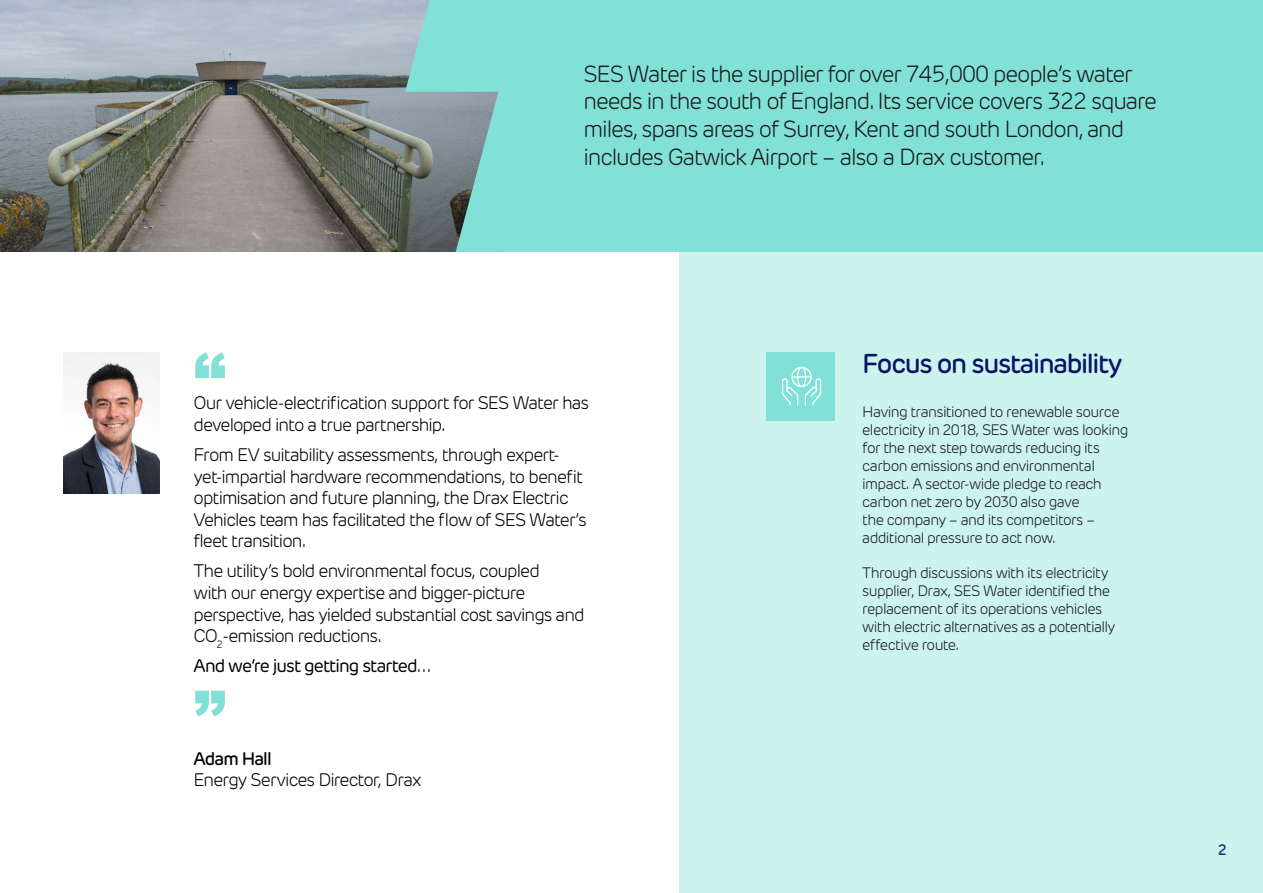
<style>
.page{position:relative;width:1263px;height:893px;background:#fff}
.page>*{position:absolute;margin:0;border:0;box-sizing:border-box;transform-origin:0 0}
.t1{font:900 64.5px "Arial";color:#82e1d7}
.Standard_headline{font:500 27px "New Rubrik";letter-spacing:-.05em;color:#0a1464}
.t2{font:300 23.1px/27.8px "New Rubrik";letter-spacing:-.05em;color:#1a1a1a}
._03__Key_Statement__Kerning_120{font:300 18px/21.6px "New Rubrik";letter-spacing:-.05em;color:#000}
._03__Key_Statement__Kerning_120-2{font:18px "New Rubrik";letter-spacing:-.05em;color:#000}
.Paragraph_1{font:300 15px/18px "New Rubrik";letter-spacing:-.04em;color:#1a1a1a}
.t3{font:500 15px "New Rubrik";color:#222c74}
.s1{font-weight:300}
.s2{font-weight:500}
</style>
<div class="page">
<img style="left:0;top:0;width:405px;height:252px">
<div style="left:679px;top:252px;width:584px;height:641px;background:#cdf3ef"></div>
<div style="left:729px;top:0;width:534px;height:252px;background:#82e1d7"></div>
<div style="left:766px;top:352px;width:68px;height:69px;background:#82e1d7"></div>
<svg style="left:782px;top:376px;width:40px;height:30px"></svg>
<div style="left:791px;top:367px;width:21px;height:20px;border:1px solid #fff;border-radius:50%"></div>
<div style="left:797px;top:367px;width:9px;height:20px;border:1px solid #fff;border-radius:50%"></div>
<img style="left:64px;top:352px;width:96px;height:141px">
<svg style="left:405px;top:0;width:324px;height:252px;background:#80d2ca"></svg>
<p class="t2" style="left:583px;top:60px;width:575px">SES Water is the supplier for over 745,000 people’s water needs in the south of England. Its service covers 322 square miles, spans areas of Surrey, Kent and south London, and includes Gatwick Airport – also a Drax customer.</p>
<p class="t1" style="left:193px;top:329px;width:34px">“</p>
<p class="_03__Key_Statement__Kerning_120" style="left:193px;top:392px;width:397px">Our vehicle-electrification support for SES Water has developed into a true partnership.</p>
<p class="_03__Key_Statement__Kerning_120" style="left:193px;top:444px;width:395px">From EV suitability assessments, through expert&shy;yet-impartial hardware recommendations, to benefit optimisation and future planning, the Drax Electric Vehicles team has facilitated the flow of SES Water’s fleet transition.</p>
<p class="_03__Key_Statement__Kerning_120" style="left:193px;top:560px;width:393px">The utility’s bold environmental focus, coupled<br>with our energy expertise and bigger-picture perspective, has yielded substantial cost savings and CO<sub>2</sub>-emission reductions.</p>
<p class="_03__Key_Statement__Kerning_120-2" style="left:193px;top:655px;width:239px">And we’re just getting started<span class="s1">…</span></p>
<p class="t1" style="left:193px;top:668px;width:34px">”</p>
<p class="_03__Key_Statement__Kerning_120" style="left:193px;top:747px;width:230px"><span class="s2">Adam Hall<br></span>Energy Services Director, Drax</p>
<p class="Standard_headline" style="left:862px;top:347px;width:262px">Focus on sustainability</p>
<p class="Paragraph_1" style="left:862px;top:402px;width:268px">Having transitioned to renewable source electricity in 2018, SES Water was looking for the next step towards reducing its carbon emissions and environmental impact. A sector-wide pledge to reach carbon net zero by 2030 also gave<br>the company – and its competitors – additional pressure to act now.</p>
<p class="Paragraph_1" style="left:862px;top:563px;width:255px">Through discussions with its electricity supplier, Drax, SES Water identified the replacement of its operations vehicles with electric alternatives as a potentially effective route.</p>
<p class="t3" style="left:1218px;top:840px;width:11px">2</p>
</div>
